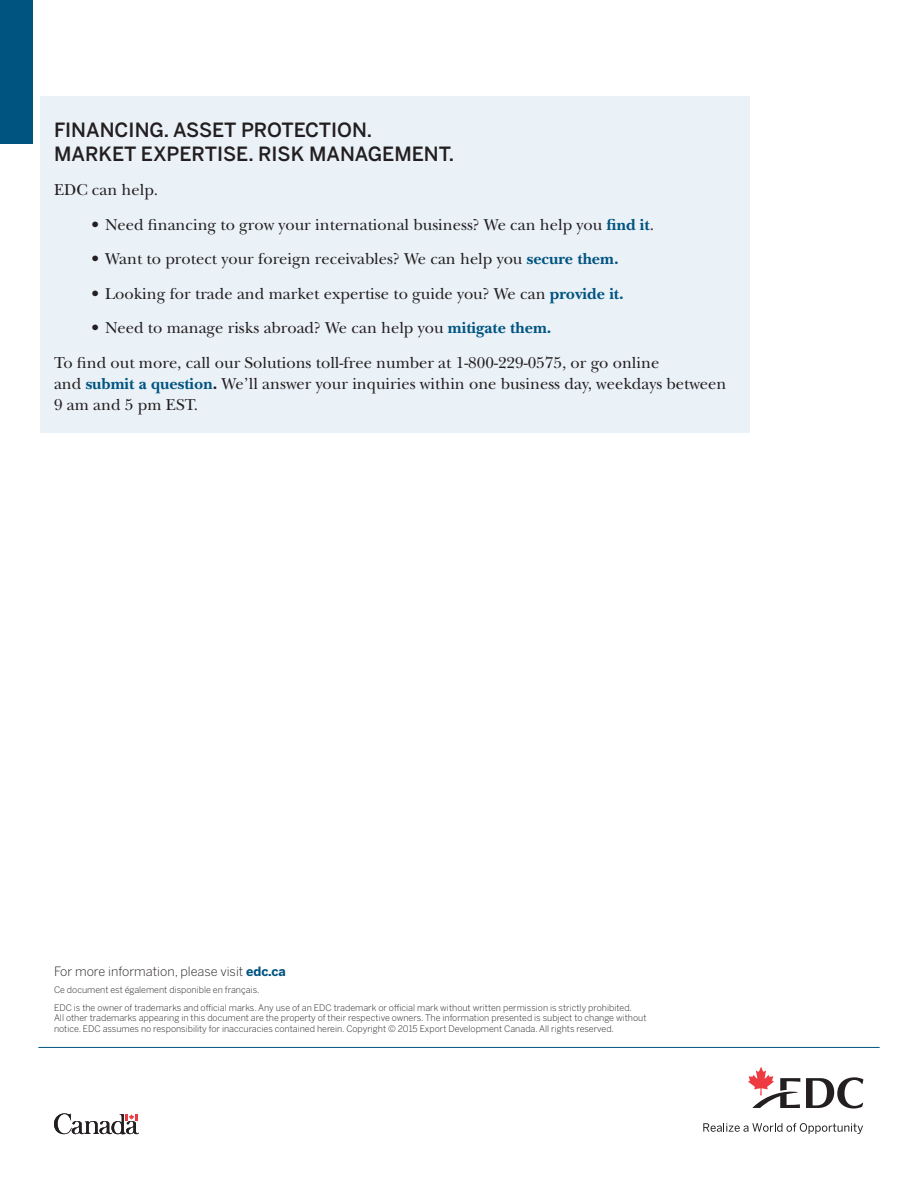
<style>
.page{position:relative;width:918px;height:1188px;background:#fff}
.page>*{position:absolute;margin:0;border:0;box-sizing:border-box;transform-origin:0 0}
.t1{font:500 19.5px/24px "Benton Sans";color:#231f20}
.t2{font:16.5px/34.5px "New Baskerville Std";color:#231f20}
.t3{font:300 12.75px "Benton Sans";color:#231f20}
.t4{font:300 9px/17.5px "Benton Sans";color:#231f20}
.s1{font-weight:700;color:#005480}
.s2{font-weight:700}
</style>
<div class="page">
<svg style="left:748px;top:1067px;width:115px;height:42px"></svg>
<svg style="left:703px;top:1123px;width:160px;height:11px"></svg>
<div style="left:0;top:0;width:32px;height:143px;background:#005480"></div>
<hr style="left:38px;top:1047px;width:842px;height:1px;background:#005480">
<div style="left:40px;top:96px;width:710px;height:337px;background:#eaf1f7"></div>
<svg style="left:54px;top:1113px;width:85px;height:22px"></svg>
<h1 class="t1" style="left:54px;top:118px;width:402px">FINANCING. ASSET PROTECTION.<br>MARKET EXPERTISE. RISK MANAGEMENT.</h1>
<h2 class="t2" style="left:54px;top:173px;width:106px">EDC can help.</h2>
<h2 class="t2" style="left:92px;top:207px;width:564px">• Need financing to grow your international business? We can help you <span class="s1">find it</span>.</h2>
<h2 class="t2" style="left:92px;top:242px;width:529px">• Want to protect your foreign receivables? We can help you <span class="s1">secure them.</span></h2>
<h2 class="t2" style="left:92px;top:276px;width:534px">• Looking for trade and market expertise to guide you? We can <span class="s1">provide it.</span></h2>
<h2 class="t2" style="left:54px;top:311px;width:607px;text-indent:38px">• Need to manage risks abroad? We can help you <span class="s1">mitigate them.<br></span>To find out more, call our Solutions toll-free number at 1-800-229-0575, or go online</h2>
<h2 class="t2" style="left:54px;top:373px;width:674px;line-height:21px">and <span class="s1">submit a question</span><span class="s2">.</span> We’ll answer your inquiries within one business day, weekdays between<br>9 am and 5 pm EST.</h2>
<h3 class="t3" style="left:54px;top:963px;width:233px">For more information, please visit <span class="s1">edc.ca</span></h3>
<p class="t4" style="left:54px;top:981px;width:580px">Ce document est également disponible en français.<br>EDC is the owner of trademarks and official marks. Any use of an EDC trademark or official mark without written permission is strictly prohibited.</p>
<p class="t4" style="left:54px;top:1013px;width:594px;line-height:10.8px">All other trademarks appearing in this document are the property of their respective owners. The information presented is subject to change without notice. EDC assumes no responsibility for inaccuracies contained herein. Copyright © 2015 Export Development Canada. All rights reserved.</p>
</div>
